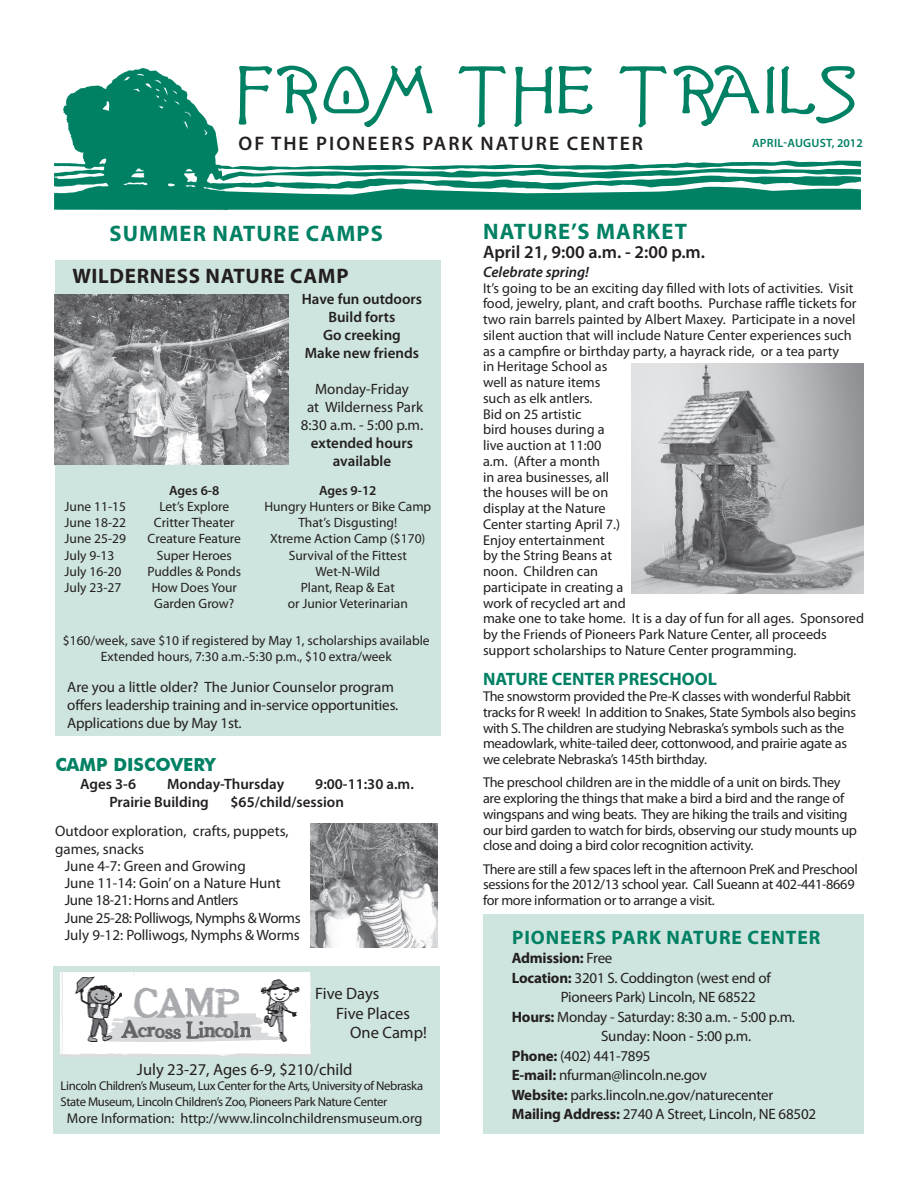
<style>
.page{position:relative;width:918px;height:1188px;background:#fff}
.page>*{position:absolute;margin:0;border:0;box-sizing:border-box;transform-origin:0 0}
.t1{font:67.5px "Ganelon Demo";letter-spacing:.04em;color:#008164}
.t2{font:700 22.5px "Myriad Pro";letter-spacing:.05em;color:#008164}
.t3{font:700 21px "Myriad Pro";letter-spacing:.03em;color:#231f20}
.t4{font:600 19.65px "Myriad Pro";letter-spacing:.1em;color:#231f20}
.t5{font:700 19.5px "Myriad Pro";letter-spacing:.05em;color:#008164}
.t6{font:600 18px "Myriad Pro";color:#231f20}
.t7{font:700 18px "Myriad Pro";color:#008164}
.t8{font:700 18px "Futura BT";color:#008164}
.t9{font:16.5px/19.8px "Myriad Pro";color:#231f20}
.t10{font:15px/18px "Myriad Pro";letter-spacing:-.01em;color:#231f20}
.t11{font:600 15px/18px "Myriad Pro";color:#231f20;text-align:center}
.t12{font:15px "Myriad Pro";letter-spacing:-.03em;color:#231f20}
.t13{font:italic 600 15px "Myriad Pro";color:#231f20}
.t14{font:700 15px "Myriad Pro";letter-spacing:-.015em;color:#231f20}
.t15{font:14.25px/15.8px "Myriad Pro";letter-spacing:-.01em;color:#231f20}
.t16{font:13.5px/16.2px "Myriad Pro";color:#231f20}
.t17{font:600 13.5px "Myriad Pro";color:#231f20}
.t18{font:12.75px/15.3px "Myriad Pro";letter-spacing:-.03em;color:#231f20}
.t19{font:600 12px "Myriad Pro";letter-spacing:.02em;color:#008164}
.s1{font-weight:400}
.s2{font-weight:700}
</style>
<div class="page">
<div style="left:55px;top:261px;width:385px;height:475px;background:#cee4de"></div>
<div style="left:53px;top:967px;width:387px;height:167px;background:#cee4de"></div>
<img style="left:54px;top:67px;width:165px;height:143px">
<svg style="left:217px;top:161px;width:644px;height:49px"></svg>
<div style="left:483px;top:914px;width:381px;height:220px;background:#cee4de"></div>
<img style="left:61px;top:973px;width:249px;height:83px">
<img style="left:54px;top:295px;width:234px;height:170px">
<img style="left:310px;top:823px;width:128px;height:124px">
<img style="left:632px;top:364px;width:232px;height:230px">
<p class="t1" style="left:237px;top:54px;width:622px">FROM THE TRAILS</p>
<p class="t4" style="left:239px;top:131px;width:406px">OF THE PIONEERS PARK NATURE CENTER</p>
<p class="t19" style="left:752px;top:136px;width:112px">APRIL-AUGUST, 2012</p>
<p class="t2" style="left:110px;top:218px;width:275px">SUMMER NATURE CAMPS</p>
<p class="t2" style="left:483px;top:217px;width:205px">NATURE’S MARKET</p>
<p class="t6" style="left:483px;top:241px;width:224px">April 21, 9:00 a.m. - 2:00 p.m.</p>
<p class="t13" style="left:483px;top:262px;width:107px">Celebrate spring!</p>
<p class="t15" style="left:483px;top:280px;width:383px">It’s going to be an exciting day filled with lots of activities. Visit food, jewelry, plant, and craft booths. Purchase raffle tickets for two rain barrels painted by Albert Maxey. Participate in a novel silent auction that will include Nature Center experiences such as a campfire or birthday party, a hayrack ride, or a tea party<br>in Heritage School as<br>well as nature items<br>such as elk antlers.<br>Bid on 25 artistic<br>bird houses during a<br>live auction at 11:00<br>a.m. (After a month<br>in area businesses, all<br>the houses will be on<br>display at the Nature<br>Center starting April 7.)<br>Enjoy entertainment<br>by the String Beans at<br>noon. Children can<br>participate in creating a<br>work of recycled art and<br>make one to take home. It is a day of fun for all ages. Sponsored by the Friends of Pioneers Park Nature Center, all proceeds support scholarships to Nature Center programming.</p>
<p class="t3" style="left:72px;top:262px;width:278px">WILDERNESS NATURE CAMP</p>
<p class="t11" style="left:302px;top:289px;width:122px">Have fun outdoors<br>Build forts</p>
<p class="t11" style="left:323px;top:325px;width:79px">Go creeking</p>
<p class="t11" style="left:305px;top:343px;width:116px">Make new friends</p>
<p class="t10" style="left:315px;top:379px;width:95px">Monday-Friday</p>
<p class="t10" style="left:307px;top:397px;width:118px">at Wilderness Park</p>
<p class="t10" style="left:301px;top:415px;width:124px">8:30 a.m. - 5:00 p.m.</p>
<p class="t11" style="left:311px;top:433px;width:104px">extended hours available</p>
<p class="t17" style="left:169px;top:482px;width:52px">Ages 6-8</p>
<p class="t16" style="left:159px;top:498px;width:71px">Let’s Explore</p>
<p class="t16" style="left:154px;top:514px;width:82px">Critter Theater</p>
<p class="t16" style="left:148px;top:531px;width:95px">Creature Feature</p>
<p class="t16" style="left:157px;top:547px;width:77px">Super Heroes</p>
<p class="t16" style="left:148px;top:563px;width:95px">Puddles &amp; Ponds</p>
<p class="t16" style="left:152px;top:579px;width:87px">How Does Your<br>Garden Grow?</p>
<p class="t17" style="left:319px;top:482px;width:59px">Ages 9-12</p>
<p class="t16" style="left:264px;top:498px;width:168px">Hungry Hunters or Bike Camp</p>
<p class="t16" style="left:298px;top:514px;width:100px">That’s Disgusting!</p>
<p class="t16" style="left:270px;top:531px;width:157px">Xtreme Action Camp ($170)</p>
<p class="t16" style="left:289px;top:547px;width:120px">Survival of the Fittest</p>
<p class="t16" style="left:316px;top:563px;width:66px">Wet-N-Wild</p>
<p class="t16" style="left:301px;top:579px;width:96px">Plant, Reap &amp; Eat</p>
<p class="t16" style="left:288px;top:595px;width:122px">or Junior Veterinarian</p>
<p class="t16" style="left:65px;top:498px;width:63px">June 11-15</p>
<p class="t16" style="left:65px;top:514px;width:63px">June 18-22</p>
<p class="t16" style="left:65px;top:531px;width:63px">June 25-29</p>
<p class="t16" style="left:65px;top:547px;width:51px">July 9-13</p>
<p class="t16" style="left:65px;top:563px;width:58px">July 16-20</p>
<p class="t16" style="left:65px;top:579px;width:58px">July 23-27</p>
<p class="t16" style="left:63px;top:632px;width:368px">$160/week, save $10 if registered by May 1, scholarships available</p>
<p class="t16" style="left:101px;top:648px;width:292px">Extended hours, 7:30 a.m.-5:30 p.m., $10 extra/week</p>
<p class="t10" style="left:67px;top:677px;width:333px">Are you a little older? The Junior Counselor program offers leadership training and in-service opportunities.<br>Applications due by May 1st.</p>
<p class="t8" style="left:55px;top:754px;width:162px">CAMP DISCOVERY</p>
<p class="t11" style="left:80px;top:775px;width:57px">Ages 3-6</p>
<p class="t11" style="left:167px;top:775px;width:119px">Monday-Thursday</p>
<p class="t11" style="left:315px;top:775px;width:100px">9:00-11:30 a.m.</p>
<p class="t11" style="left:109px;top:793px;width:101px">Prairie Building</p>
<p class="t11" style="left:231px;top:793px;width:115px">$65/child/session</p>
<p class="t10" style="left:55px;top:822px;width:235px;line-height:17.2px">Outdoor exploration, crafts, puppets, games, snacks</p>
<p class="t10" style="left:65px;top:857px;width:183px">June 4-7: Green and Growing</p>
<p class="t10" style="left:65px;top:874px;width:217px">June 11-14: Goin’ on a Nature Hunt</p>
<p class="t12" style="left:65px;top:891px;width:175px">June 18-21: Horns and Antlers</p>
<p class="t12" style="left:65px;top:908px;width:237px">June 25-28: Polliwogs, Nymphs &amp; Worms</p>
<p class="t10" style="left:65px;top:926px;width:237px">July 9-12: Polliwogs, Nymphs &amp; Worms</p>
<p class="t9" style="left:315px;top:983px;width:66px">Five Days</p>
<p class="t9" style="left:350px;top:1003px;width:78px;text-indent:-14px">Five Places<br>One Camp!</p>
<p class="t9" style="left:137px;top:1059px;width:217px">July 23-27, Ages 6-9, $210/child</p>
<p class="t18" style="left:61px;top:1078px;width:364px">Lincoln Children’s Museum, Lux Center for the Arts, University of Nebraska<br>State Museum, Lincoln Children’s Zoo, Pioneers Park Nature Center</p>
<p class="t15" style="left:67px;top:1110px;width:357px">More Information: http://www.lincolnchildrensmuseum.org</p>
<p class="t7" style="left:483px;top:667px;width:235px">NATURE CENTER PRESCHOOL</p>
<p class="t15" style="left:483px;top:688px;width:375px">The snowstorm provided the Pre-K classes with wonderful Rabbit tracks for R week! In addition to Snakes, State Symbols also begins with S. The children are studying Nebraska’s symbols such as the meadowlark, white-tailed deer, cottonwood, and prairie agate as we celebrate Nebraska’s 145th birthday.</p>
<p class="t15" style="left:483px;top:774px;width:376px">The preschool children are in the middle of a unit on birds. They are exploring the things that make a bird a bird and the range of wingspans and wing beats. They are hiking the trails and visiting our bird garden to watch for birds, observing our study mounts up close and doing a bird color recognition activity.</p>
<p class="t15" style="left:483px;top:861px;width:376px">There are still a few spaces left in the afternoon PreK and Preschool sessions for the 2012/13 school year. Call Sueann at 402-441-8669 for more information or to arrange a visit.</p>
<p class="t5" style="left:512px;top:925px;width:310px">PIONEERS PARK NATURE CENTER</p>
<p class="t14" style="left:512px;top:949px;width:102px">Admission: <span class="s1">Free</span></p>
<p class="t10" style="left:512px;top:969px;width:261px"><span class="s2">Location:</span> 3201 S. Coddington (west end of</p>
<p class="t10" style="left:561px;top:988px;width:196px">Pioneers Park) Lincoln, NE 68522</p>
<p class="t10" style="left:512px;top:1008px;width:285px"><span class="s2">Hours:</span> Monday - Saturday: 8:30 a.m. - 5:00 p.m.</p>
<p class="t10" style="left:601px;top:1027px;width:151px">Sunday: Noon - 5:00 p.m.</p>
<p class="t10" style="left:512px;top:1047px;width:140px"><span class="s2">Phone:</span> (402) 441-7895</p>
<p class="t10" style="left:512px;top:1066px;width:197px"><span class="s2">E-mail:</span> nfurman@lincoln.ne.gov</p>
<p class="t10" style="left:512px;top:1086px;width:263px"><span class="s2">Website:</span> parks.lincoln.ne.gov/naturecenter</p>
<p class="t10" style="left:512px;top:1105px;width:306px"><span class="s2">Mailing Address:</span> 2740 A Street, Lincoln, NE 68502</p>
</div>
